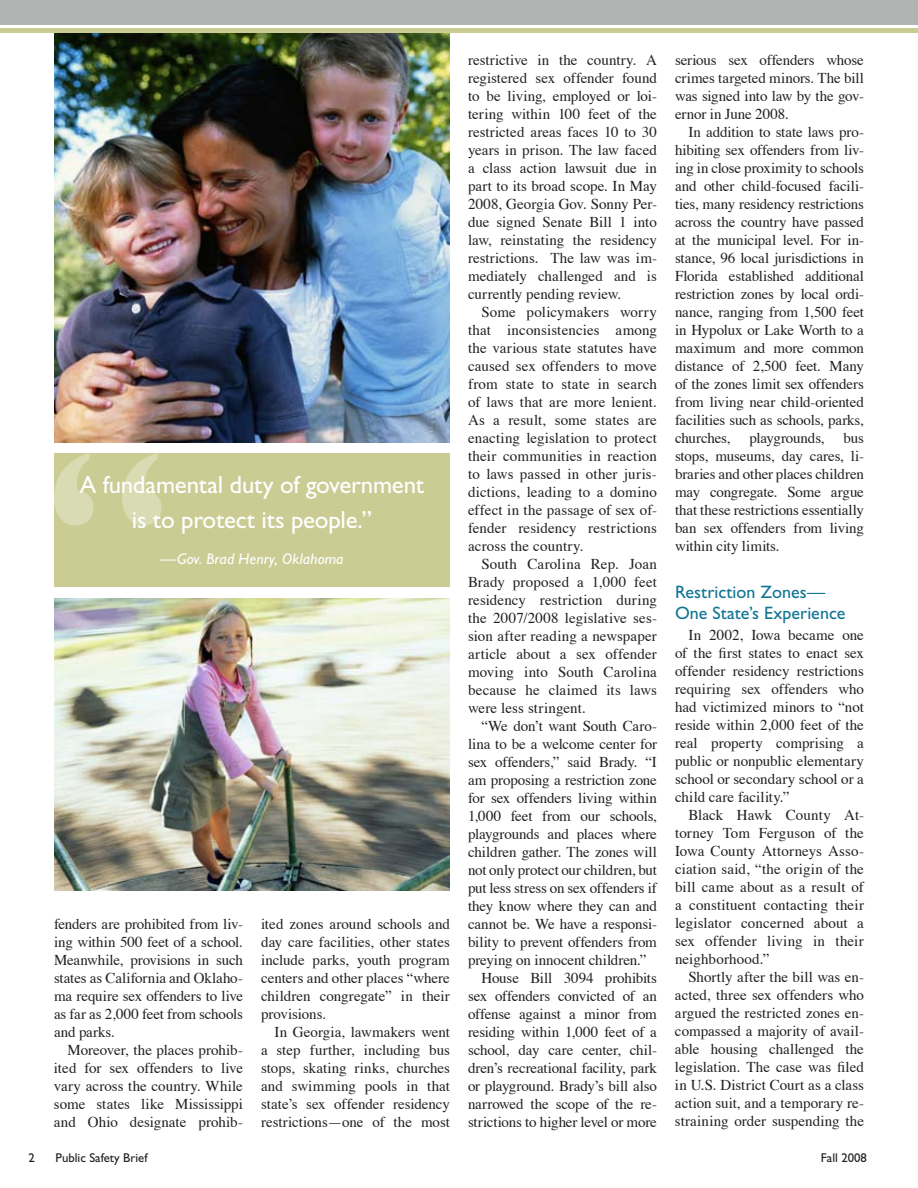
<style>
.page{position:relative;width:918px;height:1188px;background:#fff}
.page>*{position:absolute;margin:0;border:0;box-sizing:border-box;transform-origin:0 0}
.t1{font:24.9px/35.7px "Gill Sans";letter-spacing:-.01em;color:#fff;text-align:center}
.t2{font:18px/21.6px "Gill Sans";letter-spacing:.005em;color:#117593}
.t3{font:italic 15.6px "Gill Sans";letter-spacing:.01em;color:#fff}
.t4{font:15px/18px "Times";letter-spacing:-.005em;color:#231f20;text-align:justify}
.t5{font:12.75px "Gill Sans";color:#231f20}
</style>
<div class="page">
<img style="left:54px;top:33px;width:396px;height:409px">
<div style="left:0;top:0;width:918px;height:25px;background:#b2b3b3"></div>
<div style="left:0;top:28px;width:918px;height:5px;background:#cacc94"></div>
<div style="left:54px;top:453px;width:396px;height:133px;background:#cacc94"></div>
<svg style="left:54px;top:453px;width:108px;height:73px"></svg>
<img style="left:54px;top:598px;width:396px;height:293px">
<h1 class="t1" style="left:80px;top:467px;width:346px">A fundamental duty of government is to protect its people.”</h1>
<p class="t3" style="left:160px;top:550px;width:185px">—Gov. Brad Henry, Oklahoma</p>
<p class="t4" style="left:54px;top:916px;width:190px">fenders are prohibited from liv&shy;ing within 500 feet of a school.<br>Meanwhile, provisions in such states as California and Oklaho&shy;ma require sex offenders to live as far as 2,000 feet from schools and parks.</p>
<p class="t4" style="left:54px;top:1042px;width:190px;text-indent:14px">Moreover, the places prohib&shy;ited for sex offenders to live vary across the country. While some states like Mississippi and Ohio designate prohib-</p>
<p class="t4" style="left:261px;top:916px;width:190px">ited zones around schools and day care facilities, other states include parks, youth program centers and other places “where children congregate” in their provisions.</p>
<p class="t4" style="left:261px;top:1024px;width:191px;text-indent:14px">In Georgia, lawmakers went a step further, including bus stops, skating rinks, churches and swimming pools in that state’s sex offender residency restrictions—one of the most</p>
<p class="t4" style="left:468px;top:52px;width:190px">restrictive in the country. A registered sex offender found to be living, employed or loi&shy;tering within 100 feet of the restricted areas faces 10 to 30 years in prison. The law faced a class action lawsuit due in part to its broad scope. In May 2008, Georgia Gov. Sonny Per&shy;due signed Senate Bill 1 into law, reinstating the residency restrictions. The law was im&shy;mediately challenged and is currently pending review.</p>
<p class="t4" style="left:468px;top:304px;width:191px;text-indent:14px">Some policymakers worry that inconsistencies among the various state statutes have caused sex offenders to move from state to state in search of laws that are more lenient.<br>As a result, some states are enacting legislation to protect their communities in reaction to laws passed in other juris&shy;dictions, leading to a domino effect in the passage of sex of&shy;fender residency restrictions across the country.</p>
<p class="t4" style="left:468px;top:556px;width:191px;text-indent:14px">South Carolina Rep. Joan Brady proposed a 1,000 feet residency restriction during the 2007/2008 legislative ses&shy;sion after reading a newspaper article about a sex offender moving into South Carolina because he claimed its laws were less stringent.</p>
<p class="t4" style="left:482px;top:718px;width:177px">“We don’t want South Caro-</p>
<p class="t4" style="left:468px;top:736px;width:191px">lina to be a welcome center for</p>
<p class="t4" style="left:468px;top:754px;width:190px">sex offenders,” said Brady. “I</p>
<p class="t4" style="left:468px;top:772px;width:190px">am proposing a restriction zone</p>
<p class="t4" style="left:468px;top:790px;width:190px">for sex offenders living within</p>
<p class="t4" style="left:468px;top:808px;width:190px">1,000 feet from our schools,</p>
<p class="t4" style="left:468px;top:826px;width:190px">playgrounds and places where</p>
<p class="t4" style="left:468px;top:844px;width:190px">children gather. The zones will</p>
<p class="t4" style="left:468px;top:862px;width:190px">not only protect our children, but</p>
<p class="t4" style="left:468px;top:880px;width:190px">put less stress on sex offenders if</p>
<p class="t4" style="left:468px;top:898px;width:190px">they know where they can and</p>
<p class="t4" style="left:468px;top:916px;width:190px">cannot be. We have a responsi-</p>
<p class="t4" style="left:468px;top:934px;width:190px">bility to prevent offenders from</p>
<p class="t4" style="left:468px;top:952px;width:180px">preying on innocent children.”</p>
<p class="t4" style="left:482px;top:970px;width:177px">House Bill 3094 prohibits</p>
<p class="t4" style="left:468px;top:988px;width:190px">sex offenders convicted of an</p>
<p class="t4" style="left:468px;top:1006px;width:190px">offense against a minor from</p>
<p class="t4" style="left:468px;top:1024px;width:190px">residing within 1,000 feet of a</p>
<p class="t4" style="left:468px;top:1042px;width:190px">school, day care center, chil-</p>
<p class="t4" style="left:468px;top:1060px;width:190px">dren’s recreational facility, park</p>
<p class="t4" style="left:468px;top:1078px;width:190px">or playground. Brady’s bill also</p>
<p class="t4" style="left:468px;top:1096px;width:190px">narrowed the scope of the re-</p>
<p class="t4" style="left:468px;top:1114px;width:190px">strictions to higher level or more</p>
<p class="t4" style="left:675px;top:52px;width:191px">serious sex offenders whose crimes targeted minors. The bill was signed into law by the gov&shy;ernor in June 2008.</p>
<p class="t4" style="left:675px;top:124px;width:190px;text-indent:14px">In addition to state laws pro&shy;hibiting sex offenders from liv&shy;ing in close proximity to schools and other child-focused facili&shy;ties, many residency restrictions across the country have passed at the municipal level. For in&shy;stance, 96 local jurisdictions in Florida established additional restriction zones by local ordi&shy;nance, ranging from 1,500 feet in Hypolux or Lake Worth to a maximum and more common distance of 2,500 feet. Many of the zones limit sex offenders from living near child-oriented facilities such as schools, parks, churches,</p>
<p class="t4" style="left:749px;top:430px;width:77px">playgrounds,</p>
<p class="t4" style="left:675px;top:430px;width:190px;text-indent:169px">bus stops, museums, day cares, li&shy;braries and other places children may congregate. Some argue that these restrictions essentially ban sex offenders from living within city limits.</p>
<p class="t2" style="left:675px;top:581px;width:172px">Restriction Zones—<br>One State’s Experience</p>
<p class="t4" style="left:675px;top:627px;width:190px;text-indent:14px">In 2002, Iowa became one of the first states to enact sex offender residency restrictions requiring sex offenders who had victimized minors to “not reside within 2,000 feet of the real property comprising a public or nonpublic elementary school or secondary school or a child care facility.”</p>
<p class="t4" style="left:675px;top:807px;width:190px;text-indent:14px">Black Hawk County At&shy;torney Tom Ferguson of the Iowa County Attorneys Asso&shy;ciation said, “the origin of the bill came about as a result of a constituent contacting their legislator concerned about a sex offender living in their neighborhood.”</p>
<p class="t4" style="left:675px;top:969px;width:191px;text-indent:14px">Shortly after the bill was en&shy;acted, three sex offenders who argued the restricted zones en&shy;compassed a majority of avail&shy;able housing challenged the legislation. The case was filed in U.S. District Court as a class action suit, and a temporary re&shy;straining order suspending the</p>
<p class="t5" style="left:28px;top:1150px;width:8px">2</p>
<p class="t5" style="left:56px;top:1150px;width:94px">Public Safety Brief</p>
<p class="t5" style="left:821px;top:1150px;width:48px">Fall 2008</p>
</div>
